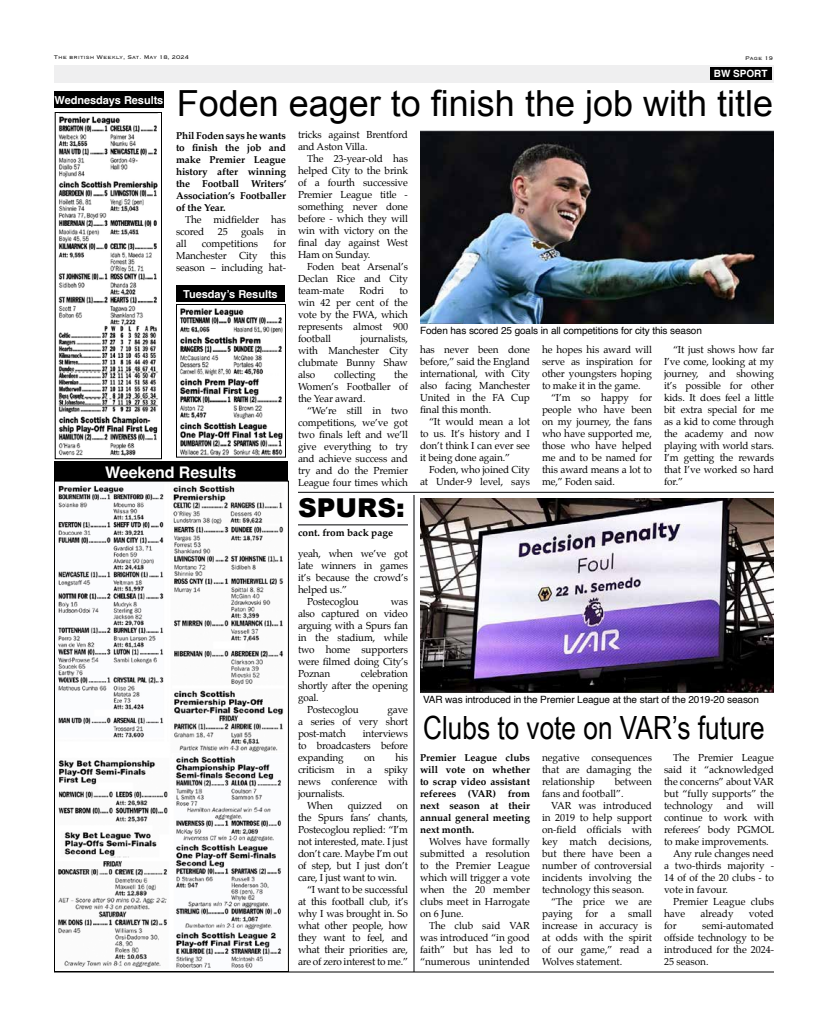
<style>
.page{position:relative;width:828px;height:1026px;background:#fff}
.page>*{position:absolute;margin:0;border:0;box-sizing:border-box;transform-origin:0 0}
.t1{font:36px "Arial";color:#000}
.t2{font:32px "Arial Narrow";color:#000}
.t3{font:900 26px "Arial";color:#000}
.t4{font:700 16px "Helvetica";letter-spacing:-.005em;color:#fff}
.t5{font:700 11px "Helvetica";letter-spacing:-.005em;color:#fff}
.t6{font:10px/12px "Palatino";letter-spacing:-.01em;color:#000;text-align:justify}
.t7{font:700 10px/12px "Palatino";color:#000;text-align:justify}
.t8{font:10px "Helvetica";letter-spacing:-.01em;color:#000}
.t9{font:700 10px "Helvetica";letter-spacing:-.005em;color:#fff}
.t10{font:300 7px "Copperplate";color:#000}
</style>
<div class="page">
<hr style="left:54px;top:972px;width:720px;height:1px;background:#000">
<div style="left:54px;top:65px;width:720px;height:18px;background:#efeff0"></div>
<div style="left:710px;top:67px;width:62px;height:13px;background:#000"></div>
<div style="left:54px;top:462px;width:234px;height:20px;background:#000"></div>
<div style="left:176px;top:285px;width:109px;height:17px;background:#000"></div>
<div style="left:54px;top:91px;width:110px;height:17px;background:#000"></div>
<img style="left:58px;top:485px;width:226px;height:483px">
<div style="left:54px;top:481px;width:235px;height:491px;border:1px solid #000"></div>
<img style="left:179px;top:308px;width:104px;height:148px">
<div style="left:176px;top:304px;width:110px;height:154px;border:1px solid #000"></div>
<img style="left:58px;top:116px;width:101px;height:340px">
<div style="left:55px;top:112px;width:107px;height:347px;border:1px solid #000"></div>
<img style="left:420px;top:130px;width:354px;height:194px">
<img style="left:420px;top:498px;width:354px;height:195px">
<hr style="left:298px;top:492px;width:476px;height:1px;background:#000305">
<hr style="left:298px;top:525px;width:110px;height:1px;background:#000305">
<hr style="left:414px;top:495px;width:1px;height:477px;background:#000305">
<p class="t10" style="left:54px;top:53px;width:137px">The british Weekly, Sat. May 18, 2024</p>
<p class="t10" style="left:745px;top:54px;width:29px">Page 19</p>
<p class="t9" style="left:710px;top:70px;width:52px">Brits in LA</p>
<p class="t9" style="left:714px;top:68px;width:55px">BW SPORT</p>
<p class="t5" style="left:55px;top:93px;width:110px">Wednesdays Results</p>
<h1 class="t1" style="left:177px;top:80px;width:598px">Foden eager to finish the job with title</h1>
<p class="t7" style="left:176px;top:129px;width:112px">Phil Foden says he wants to finish the job and make Premier League history after winning the Football Writers’ Association’s Footballer of the Year.</p>
<p class="t6" style="left:176px;top:213px;width:112px;text-indent:9px">The midfielder has scored</p>
<p class="t6" style="left:218px;top:225px;width:11px">25</p>
<p class="t6" style="left:241px;top:225px;width:24px">goals</p>
<p class="t6" style="left:277px;top:225px;width:10px">in</p>
<p class="t6" style="left:176px;top:237px;width:112px;text-indent:97px">for Manchester City this season – including hat-</p>
<p class="t6" style="left:176px;top:237px;width:12px">all</p>
<p class="t6" style="left:202px;top:237px;width:58px">competitions</p>
<p class="t5" style="left:183px;top:287px;width:96px">Tuesday’s Results</p>
<h3 class="t4" style="left:105px;top:463px;width:133px">Weekend Results</h3>
<p class="t6" style="left:298px;top:129px;width:111px">tricks against Brentford and Aston Villa.</p>
<p class="t6" style="left:298px;top:153px;width:112px;text-indent:9px">The 23-year-old has helped City to the brink of a fourth successive Premier League title - something never done before - which they will win with victory on the final day against West Ham on Sunday.</p>
<p class="t6" style="left:298px;top:261px;width:112px;text-indent:9px">Foden beat Arsenal’s Declan Rice and City team-mate</p>
<p class="t6" style="left:359px;top:285px;width:26px">Rodri</p>
<p class="t6" style="left:298px;top:285px;width:112px;text-indent:101px">to win 42 per cent of the vote by the FWA, which represents almost 900 football</p>
<p class="t6" style="left:298px;top:333px;width:111px;text-indent:62px">journalists, with Manchester City clubmate Bunny Shaw also</p>
<p class="t6" style="left:298px;top:369px;width:112px;text-indent:96px">the Women’s Footballer of the Year award.</p>
<p class="t6" style="left:298px;top:405px;width:112px;text-indent:9px">“We’re still in two competitions, we’ve got two finals left and we’ll give everything to try and achieve success and try and do the Premier League four times which</p>
<p class="t6" style="left:334px;top:369px;width:43px">collecting</p>
<h3 class="t3" style="left:298px;top:488px;width:108px">SPURS:</h3>
<p class="t7" style="left:298px;top:527px;width:96px">cont. from back page</p>
<p class="t6" style="left:298px;top:548px;width:111px">yeah, when we’ve got</p>
<p class="t6" style="left:298px;top:560px;width:111px">late winners in games</p>
<p class="t6" style="left:298px;top:572px;width:112px">it’s because the crowd’s</p>
<p class="t6" style="left:298px;top:584px;width:50px">helped us.”</p>
<p class="t6" style="left:307px;top:596px;width:53px">Postecoglou</p>
<p class="t6" style="left:298px;top:596px;width:112px;text-indent:93px">was also captured on video arguing with a Spurs fan in the stadium, while two home supporters were filmed doing City’s Poznan</p>
<p class="t6" style="left:361px;top:668px;width:49px">celebration</p>
<p class="t6" style="left:298px;top:680px;width:111px">shortly after the opening</p>
<p class="t6" style="left:298px;top:692px;width:22px">goal.</p>
<p class="t6" style="left:307px;top:704px;width:53px">Postecoglou</p>
<p class="t6" style="left:298px;top:704px;width:112px;text-indent:90px">gave a series of very short post-match</p>
<p class="t6" style="left:298px;top:728px;width:111px;text-indent:65px">interviews to broadcasters before expanding</p>
<p class="t6" style="left:364px;top:752px;width:13px">on</p>
<p class="t6" style="left:395px;top:752px;width:14px">his</p>
<p class="t6" style="left:298px;top:764px;width:111px">criticism in a spiky</p>
<p class="t6" style="left:298px;top:776px;width:112px">news conference with</p>
<p class="t6" style="left:298px;top:788px;width:48px">journalists.</p>
<p class="t6" style="left:307px;top:800px;width:27px">When</p>
<p class="t6" style="left:348px;top:800px;width:36px">quizzed</p>
<p class="t6" style="left:298px;top:800px;width:112px;text-indent:99px">on the Spurs fans’ chants, Postecoglou replied: “I’m not interested, mate. I just don’t care. Maybe I’m out of step, but I just don’t care, I just want to win.</p>
<p class="t6" style="left:298px;top:884px;width:112px;text-indent:9px">“I want to be successful at this football club, it’s why I was brought in. So what other people, how they want to feel, and what their priorities are, are of zero interest to me.”</p>
<p class="t8" style="left:420px;top:323px;width:283px">Foden has scored 25 goals in all competitions for city this season</p>
<p class="t6" style="left:420px;top:344px;width:112px">has never been done before,” said the England international, with City also facing Manchester United in the FA Cup final this month.</p>
<p class="t6" style="left:420px;top:416px;width:112px;text-indent:9px">“It would mean a lot to us. It’s history and I don’t think I can ever see it being done again.”</p>
<p class="t6" style="left:420px;top:464px;width:112px;text-align:right">Foden, who joined City at Under-9 level, says</p>
<p class="t6" style="left:542px;top:344px;width:112px">he hopes his award will serve as inspiration for other youngsters hoping to make it in the game.</p>
<p class="t6" style="left:542px;top:392px;width:112px;text-indent:9px">“I’m so happy for people who have been on my journey, the fans who have supported me, those who have helped me and to be named for this award means a lot to me,” Foden said.</p>
<p class="t6" style="left:664px;top:344px;width:112px;text-indent:9px">“It just shows how far I’ve come, looking at my journey, and showing it’s possible for other kids. It does feel a little bit extra special for me as a kid to come through the academy and now playing with world stars.<br>I’m getting the rewards that I’ve worked so hard for.”</p>
<p class="t8" style="left:423px;top:692px;width:337px">VAR was introduced in the Premier League at the start of the 2019-20 season</p>
<h2 class="t2" style="left:423px;top:704px;width:343px">Clubs to vote on VAR’s future</h2>
<p class="t7" style="left:420px;top:752px;width:112px">Premier League clubs will vote on whether to scrap video assistant referees (VAR) from next season at their annual general meeting next month.</p>
<p class="t6" style="left:420px;top:836px;width:112px;text-indent:9px">Wolves have formally submitted a resolution to the Premier League which will trigger a vote when the 20 member clubs meet in Harrogate on 6 June.</p>
<p class="t6" style="left:420px;top:920px;width:112px;text-indent:9px">The club said VAR was introduced “in good faith” but has led to “numerous unintended</p>
<p class="t6" style="left:542px;top:752px;width:112px">negative consequences that are damaging the relationship</p>
<p class="t6" style="left:542px;top:776px;width:111px;text-indent:73px">between fans and football”.</p>
<p class="t6" style="left:551px;top:800px;width:103px">VAR was introduced</p>
<p class="t6" style="left:542px;top:812px;width:111px">in 2019 to help support</p>
<p class="t6" style="left:542px;top:824px;width:111px">on-field officials with</p>
<p class="t6" style="left:542px;top:836px;width:112px">key match decisions,</p>
<p class="t6" style="left:542px;top:848px;width:112px">but there have been a</p>
<p class="t6" style="left:542px;top:860px;width:112px">number of controversial</p>
<p class="t6" style="left:542px;top:872px;width:111px">incidents involving the</p>
<p class="t6" style="left:542px;top:884px;width:104px">technology this season.</p>
<p class="t6" style="left:551px;top:896px;width:103px">“The price we are</p>
<p class="t6" style="left:542px;top:908px;width:32px">paying</p>
<p class="t6" style="left:585px;top:908px;width:14px">for</p>
<p class="t6" style="left:611px;top:908px;width:6px">a</p>
<p class="t6" style="left:542px;top:908px;width:112px;text-indent:86px">small increase in accuracy is at odds with the spirit of our game,” read a Wolves statement.</p>
<p class="t6" style="left:664px;top:752px;width:112px;text-indent:9px">The Premier League said it “acknowledged the concerns” about VAR but “fully supports” the technology</p>
<p class="t6" style="left:727px;top:800px;width:18px">and</p>
<p class="t6" style="left:757px;top:800px;width:19px">will</p>
<p class="t6" style="left:664px;top:812px;width:111px">continue to work with</p>
<p class="t6" style="left:664px;top:824px;width:112px">referees’ body PGMOL</p>
<p class="t6" style="left:664px;top:836px;width:106px">to make improvements.</p>
<p class="t6" style="left:673px;top:848px;width:102px">Any rule changes need</p>
<p class="t6" style="left:664px;top:860px;width:111px">a two-thirds majority -</p>
<p class="t6" style="left:664px;top:872px;width:111px">14 of of the 20 clubs - to</p>
<p class="t6" style="left:664px;top:884px;width:66px">vote in favour.</p>
<p class="t6" style="left:673px;top:896px;width:102px">Premier League clubs</p>
<p class="t6" style="left:664px;top:908px;width:23px">have</p>
<p class="t6" style="left:700px;top:908px;width:35px">already</p>
<p class="t6" style="left:749px;top:908px;width:27px">voted</p>
<p class="t6" style="left:664px;top:920px;width:14px">for</p>
<p class="t6" style="left:664px;top:920px;width:112px;text-indent:38px">semi-automated offside technology to be introduced for the 2024- 25 season.</p>
</div>
